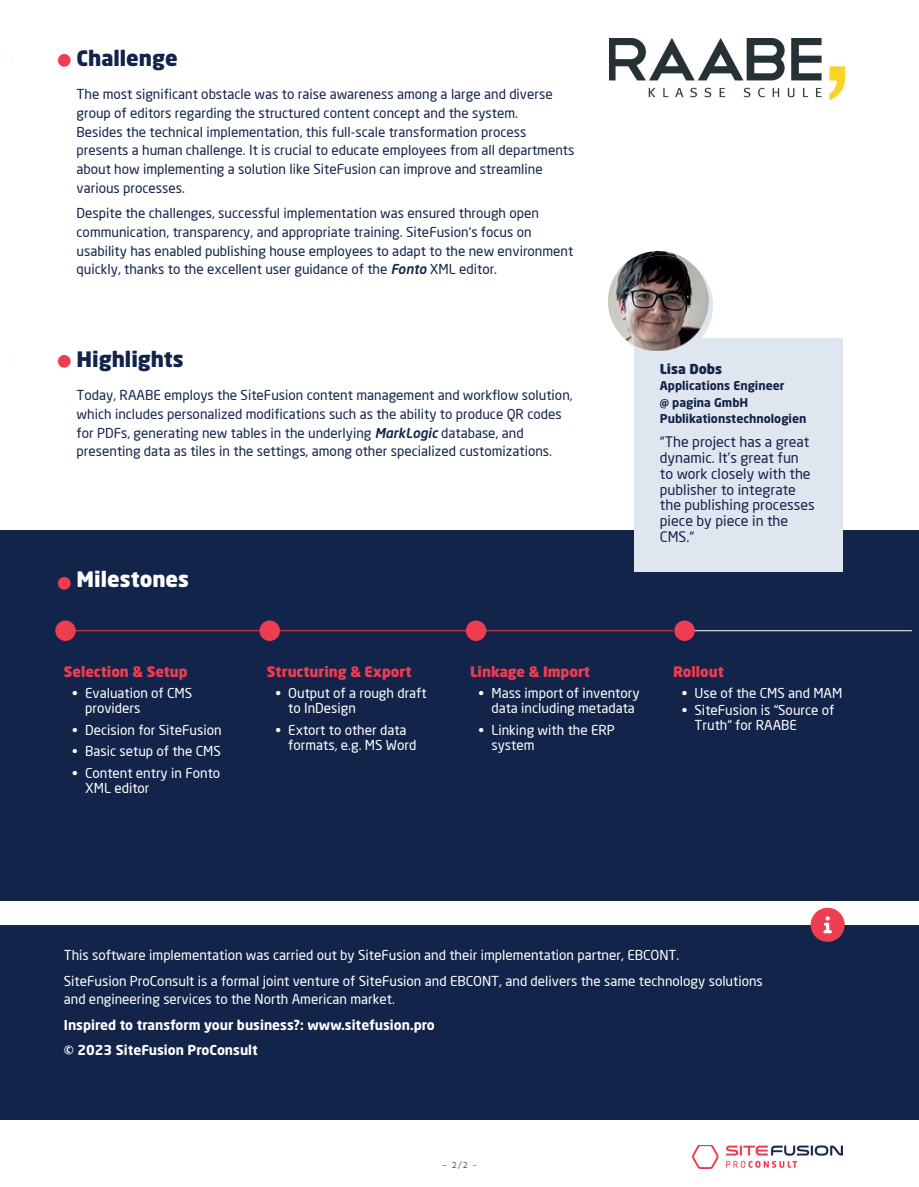
<style>
.page{position:relative;width:919px;height:1187px;background:#fff}
.page>*{position:absolute;margin:0;border:0;box-sizing:border-box;transform-origin:0 0}
.t1{font:900 21px "Neo Sans Std";color:#13244a}
.t2{font:900 21px "Neo Sans Std";color:#fff}
.t3{font:14.25px/15.8px "Neo Sans";color:#13244a}
.t4{font:900 14.25px "Neo Sans Std";color:#ee3d50}
.t5{font:13.5px/18.8px "Neo Sans";color:#13244a}
.t6{font:13.5px/15px "Neo Sans";color:#fff}
.t7{font:700 13.5px/25px "Neo Sans Std";color:#fff}
.t8{font:900 13.5px "Neo Sans Std";color:#13244a}
.t9{font:700 12px/16.5px "Neo Sans Std";color:#13244a}
.t10{font:9px "Maven Pro";color:#374752}
.s1{font-family:"Neo Sans Std";font-weight:500;font-style:italic}
</style>
<div class="page">
<img style="left:692px;top:1145px;width:150px;height:23px">
<hr style="left:13px;top:58px;width:47px;height:1px;background:#f69122">
<hr style="left:13px;top:59px;width:48px;height:2px;background:#f69122">
<div style="left:0;top:530px;width:918px;height:370px;background:#13244a"></div>
<hr style="left:65px;top:630px;width:608px;height:1px;background:#ee3d50">
<div style="left:466px;top:620px;width:20px;height:21px;background:#ee3d50;border-radius:50%"></div>
<div style="left:259px;top:620px;width:21px;height:21px;background:#ee3d50;border-radius:50%"></div>
<div style="left:55px;top:620px;width:21px;height:21px;background:#ee3d50;border-radius:50%"></div>
<hr style="left:681px;top:630px;width:230px;height:1px;background:#fff">
<div style="left:14px;top:46px;width:49px;height:30px;background:#fff"></div>
<div style="left:634px;top:337px;width:208px;height:234px;background:#e0e6ef"></div>
<svg style="left:612px;top:255px;width:101px;height:101px;background:#5d5959"></svg>
<img style="left:612px;top:305px;width:96px;height:46px">
<img style="left:609px;top:39px;width:235px;height:61px">
<div style="left:0;top:924px;width:918px;height:195px;background:#13244a"></div>
<svg style="left:810px;top:907px;width:34px;height:34px"></svg>
<div style="left:674px;top:620px;width:20px;height:21px;background:#ee3d50;border-radius:50%"></div>
<h1 class="t1" style="left:77px;top:45px;width:103px">Challenge</h1>
<p class="t5" style="left:77px;top:84px;width:499px">The most significant obstacle was to raise awareness among a large and diverse group of editors regarding the structured content concept and the system.<br>Besides the technical implementation, this full-scale transformation process presents a human challenge. It is crucial to educate employees from all departments about how implementing a solution like SiteFusion can improve and streamline various processes.</p>
<p class="t5" style="left:77px;top:203px;width:498px">Despite the challenges, successful implementation was ensured through open communication, transparency, and appropriate training. SiteFusion‘s focus on usability has enabled publishing house employees to adapt to the new environment quickly, thanks to the excellent user guidance of the <span class="s1">Fonto</span> XML editor.</p>
<h1 class="t1" style="left:77px;top:345px;width:109px">Highlights</h1>
<p class="t5" style="left:77px;top:385px;width:497px">Today, RAABE employs the SiteFusion content management and workflow solution, which includes personalized modifications such as the ability to produce QR codes for PDFs, generating new tables in the underlying <span class="s1">MarkLogic</span> database, and presenting data as tiles in the settings, among other specialized customizations.</p>
<h1 class="t2" style="left:77px;top:565px;width:114px">Milestones</h1>
<p class="t8" style="left:659px;top:359px;width:64px">Lisa Dobs</p>
<p class="t9" style="left:659px;top:377px;width:148px">Applications Engineer<br>@ pagina GmbH<br>Publikationstechnologien</p>
<p class="t3" style="left:659px;top:434px;width:156px">“The project has a great dynamic. It’s great fun to work closely with the publisher to integrate the publishing processes piece by piece in the<br>CMS.“</p>
<p class="t4" style="left:64px;top:662px;width:125px">Selection &amp; Setup</p>
<p class="t6" style="left:85px;top:685px;width:109px;text-indent:-13px">• Evaluation of CMS providers</p>
<p class="t6" style="left:72px;top:722px;width:151px">• Decision for SiteFusion</p>
<p class="t6" style="left:72px;top:743px;width:150px">• Basic setup of the CMS</p>
<p class="t6" style="left:85px;top:764px;width:137px;text-indent:-13px">• Content entry in Fonto<br>XML editor</p>
<p class="t4" style="left:267px;top:662px;width:146px">Structuring &amp; Export</p>
<p class="t6" style="left:288px;top:685px;width:140px;text-indent:-13px">• Output of a rough draft to InDesign</p>
<p class="t6" style="left:288px;top:722px;width:130px;text-indent:-13px">• Extort to other data formats, e.g. MS Word</p>
<p class="t4" style="left:470px;top:662px;width:121px">Linkage &amp; Import</p>
<p class="t6" style="left:478px;top:685px;width:162px;text-align:center">• Mass import of inventory data including metadata</p>
<p class="t6" style="left:491px;top:722px;width:125px;text-indent:-13px">• Linking with the ERP system</p>
<p class="t4" style="left:673px;top:662px;width:52px">Rollout</p>
<p class="t6" style="left:681px;top:685px;width:162px">• Use of the CMS and MAM</p>
<p class="t6" style="left:694px;top:702px;width:141px;text-indent:-13px">• SiteFusion is “Source of<br>Truth“ for RAABE</p>
<p class="t6" style="left:64px;top:942px;width:700px;line-height:25px">This software implementation was carried out by SiteFusion and their implementation partner, EBCONT.<br>SiteFusion ProConsult is a formal joint venture of SiteFusion and EBCONT, and delivers the same technology solutions</p>
<p class="t6" style="left:64px;top:991px;width:332px">and engineering services to the North American market.</p>
<p class="t7" style="left:64px;top:1011px;width:372px">Inspired to transform your business?: www.sitefusion.pro © 2023 SiteFusion ProConsult</p>
<p class="t10" style="left:442px;top:1158px;width:36px">– 2 / 2 -</p>
</div>
